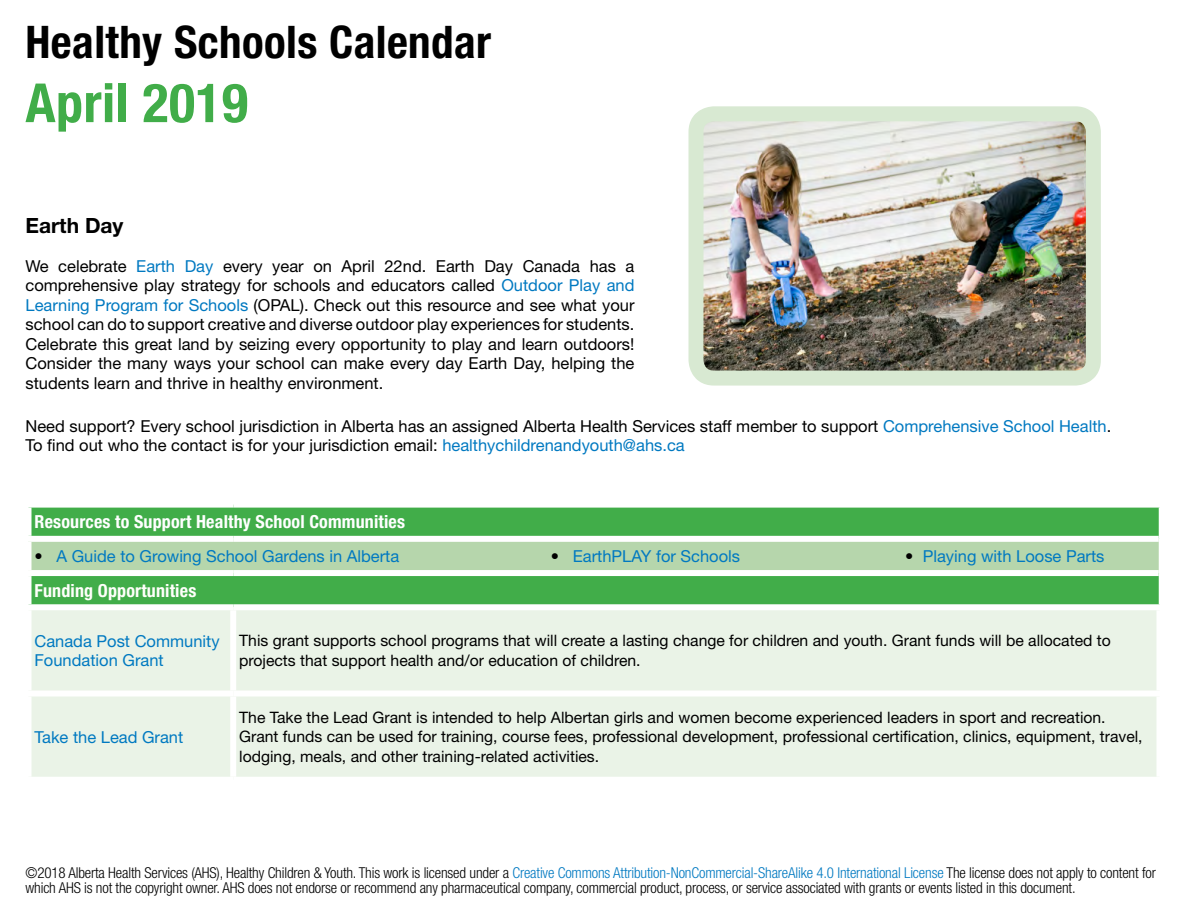
<style>
.page{position:relative;width:1188px;height:918px;background:#fff}
.page>*{position:absolute;margin:0;border:0;box-sizing:border-box;transform-origin:0 0}
.t1{font:700 condensed 54px "Helvetica Neue LT Std";letter-spacing:.01em;color:#41ad49}
.t2{font:700 condensed 45px "Helvetica Neue LT Std";letter-spacing:.01em;color:#000}
.t3{font:700 21px "Helvetica Neue LT Std";color:#000}
.t4{font:700 condensed 18px "Helvetica Neue LT Std";letter-spacing:.01em;color:#fff}
.t5{font:700 condensed 18px "Helvetica Neue LT Std";letter-spacing:.01em;color:#fffffb}
.t6{font:16.5px/19.5px "Helvetica Neue LT Std";color:#000;text-align:justify}
.t7{font:16.5px/19.5px "Helvetica Neue LT Std";color:#0079c1}
.t8{font:15.75px/19.5px "Helvetica Neue LT Std";color:#000}
.t9{font:300 condensed 15px/15px "Helvetica Neue LT Std";letter-spacing:-.01em;color:#000}
.s1{color:#0079c1}
.s2{color:#000}
</style>
<div class="page">
<div style="left:32px;top:508px;width:1127px;height:96px;background:#41ad49"></div>
<div style="left:28px;top:539px;width:1132px;height:34px;background:#b6d6ac"></div>
<div style="left:32px;top:610px;width:1124px;height:167px;background:#eaf3e7"></div>
<div style="left:26px;top:536px;width:207px;height:6px;background:#fff"></div>
<div style="left:233px;top:536px;width:926px;height:6px;background:#fff"></div>
<div style="left:26px;top:570px;width:207px;height:6px;background:#fff"></div>
<div style="left:233px;top:570px;width:926px;height:6px;background:#fff"></div>
<div style="left:26px;top:542px;width:6px;height:28px;background:#fff"></div>
<hr style="left:1159px;top:539px;width:1px;height:34px;background:#fff">
<div style="left:230px;top:610px;width:6px;height:81px;background:#fff"></div>
<div style="left:26px;top:691px;width:207px;height:6px;background:#fff"></div>
<div style="left:233px;top:691px;width:929px;height:6px;background:#fff"></div>
<div style="left:230px;top:697px;width:6px;height:80px;background:#fff"></div>
<img style="left:705px;top:122px;width:380px;height:248px">
<div style="left:689px;top:106px;width:412px;height:280px;border:15px solid #d8e9d2;border-radius:18px"></div>
<h2 class="t2" style="left:26px;top:14px;width:467px">Healthy Schools Calendar</h2>
<h1 class="t1" style="left:26px;top:70px;width:224px">April 2019</h1>
<p class="t3" style="left:26px;top:212px;width:100px">Earth Day</p>
<p class="t6" style="left:26px;top:256px;width:611px">We celebrate <span class="s1">Earth Day</span> every year on April 22nd. Earth Day Canada has a comprehensive play strategy for schools and educators called <span class="s1">Outdoor Play and Learning Program for Schools</span> (OPAL). Check out this resource and see what your school can do to support creative and diverse outdoor play experiences for students.<br>Celebrate this great land by seizing every opportunity to play and learn outdoors!<br>Consider the many ways your school can make every day Earth Day, helping the students learn and thrive in healthy environment.</p>
<p class="t6" style="left:26px;top:416px;width:1087px">Need support? Every school jurisdiction in Alberta has an assigned Alberta Health Services staff member to support <span class="s1">Comprehensive School Health</span>.<br>To find out who the contact is for your jurisdiction email: <span class="s1">healthychildrenandyouth@ahs.ca</span></p>
<p class="t4" style="left:34px;top:511px;width:372px">Resources to Support Healthy School Communities</p>
<p class="t7" style="left:34px;top:546px;width:366px"><span class="s2">•</span> A Guide to Growing School Gardens in Alberta</p>
<p class="t7" style="left:551px;top:546px;width:191px"><span class="s2">•</span> EarthPLAY for Schools</p>
<p class="t7" style="left:905px;top:546px;width:201px"><span class="s2">•</span> Playing with Loose Parts</p>
<p class="t5" style="left:34px;top:579px;width:163px">Funding Opportunities</p>
<p class="t7" style="left:34px;top:631px;width:187px">Canada Post Community<br>Foundation Grant</p>
<p class="t8" style="left:239px;top:631px;width:873px">This grant supports school programs that will create a lasting change for children and youth. Grant funds will be allocated to projects that support health and/or education of children.</p>
<p class="t7" style="left:34px;top:727px;width:150px">Take the Lead Grant</p>
<p class="t8" style="left:239px;top:707px;width:905px">The Take the Lead Grant is intended to help Albertan girls and women become experienced leaders in sport and recreation.<br>Grant funds can be used for training, course fees, professional development, professional certification, clinics, equipment, travel, lodging, meals, and other training-related activities.</p>
<p class="t9" style="left:26px;top:865px;width:1132px">©2018 Alberta Health Services (AHS), Healthy Children &amp; Youth. This work is licensed under a <span class="s1">Creative Commons Attribution-NonCommercial-ShareAlike 4.0 International License</span> The license does not apply to content for which AHS is not the copyright owner. AHS does not endorse or recommend any pharmaceutical company, commercial product, process, or service associated with grants or events listed in this document.</p>
</div>
